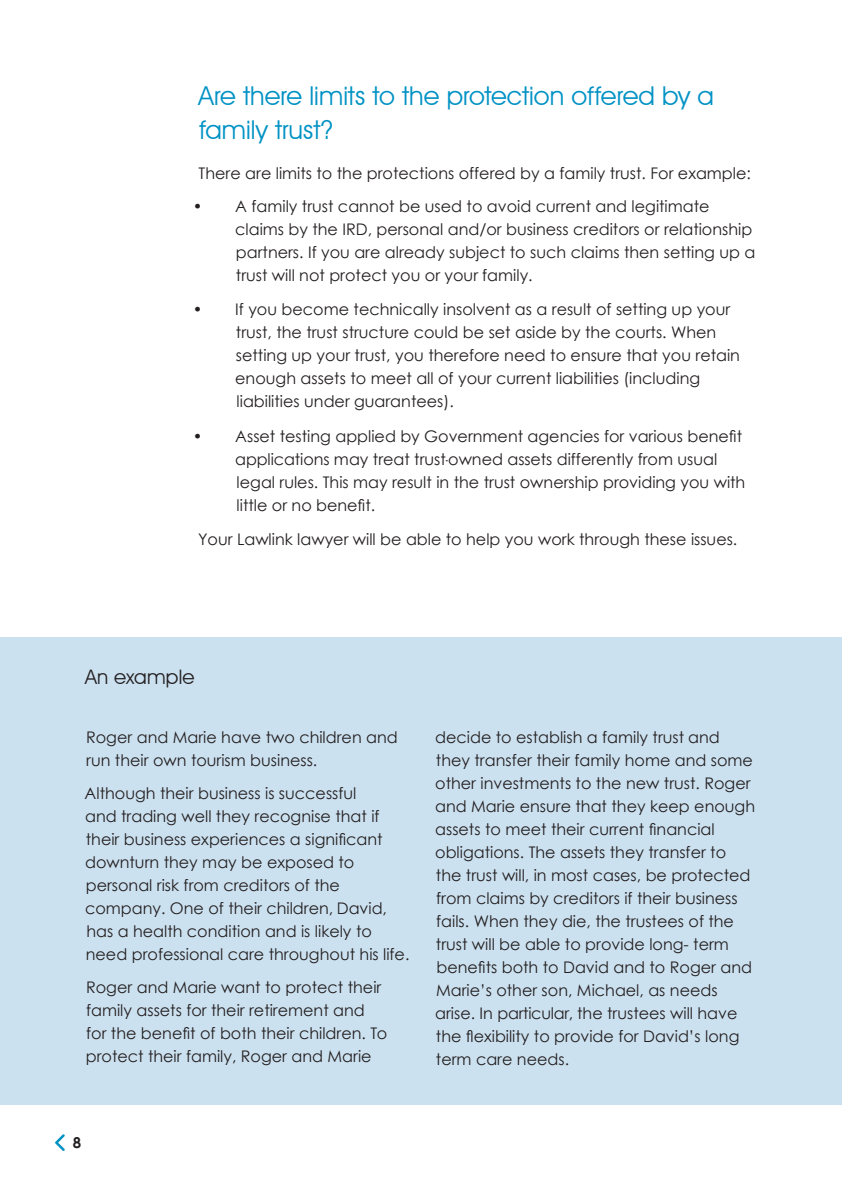
<style>
.page{position:relative;width:842px;height:1191px;background:#fff}
.page>*{position:absolute;margin:0;border:0;box-sizing:border-box;transform-origin:0 0}
.BODYTEXT_HEAD{font:26px/34px "Avant Garde IT Cby BT";color:#0092c4}
.An_Example_heading{font:20px "Avant Garde IT Cby BT";letter-spacing:.01em;color:#231f20}
.Body_Text{font:16px/23px "Century Gothic";color:#231f20}
.Bullet{font:16px/23px "Century Gothic";color:#231f20}
.Pa12{font:16px "Century Gothic";color:#231f20}
.t1{font:700 15px "Century Gothic";color:#231f20}
</style>
<div class="page">
<div style="left:0;top:637px;width:842px;height:467px;background:#cce1f0"></div>
<svg style="left:55px;top:1134px;width:10px;height:17px"></svg>
<p class="BODYTEXT_HEAD" style="left:198px;top:78px;width:517px">Are there limits to the protection offered by a family trust?</p>
<p class="Pa12" style="left:199px;top:162px;width:554px">There are limits to the protections offered by a family trust. For example:</p>
<p class="Bullet" style="left:235px;top:194px;width:522px;text-indent:-42px">• A family trust cannot be used to avoid current and legitimate claims by the IRD, personal and/or business creditors or relationship partners. If you are already subject to such claims then setting up a trust will not protect you or your family.</p>
<p class="Bullet" style="left:235px;top:298px;width:506px;text-indent:-42px">• If you become technically insolvent as a result of setting up your trust, the trust structure could be set aside by the courts. When setting up your trust, you therefore need to ensure that you retain enough assets to meet all of your current liabilities (including liabilities under guarantees).</p>
<p class="Bullet" style="left:235px;top:424px;width:512px;text-indent:-42px">• Asset testing applied by Government agencies for various benefit applications may treat trust‑owned assets differently from usual legal rules. This may result in the trust ownership providing you with little or no benefit.</p>
<p class="Body_Text" style="left:198px;top:527px;width:541px">Your Lawlink lawyer will be able to help you work through these issues.</p>
<p class="An_Example_heading" style="left:85px;top:665px;width:111px">An example</p>
<p class="Body_Text" style="left:86px;top:725px;width:313px">Roger and Marie have two children and run their own tourism business.</p>
<p class="Body_Text" style="left:85px;top:781px;width:326px">Although their business is successful<br>and trading well they recognise that if their business experiences a significant downturn they may be exposed to personal risk from creditors of the company. One of their children, David, has a health condition and is likely to need professional care throughout his life.</p>
<p class="Body_Text" style="left:86px;top:975px;width:303px">Roger and Marie want to protect their family assets for their retirement and for the benefit of both their children. To protect their family, Roger and Marie</p>
<p class="Body_Text" style="left:435px;top:725px;width:321px">decide to establish a family trust and they transfer their family home and some other investments to the new trust. Roger and Marie ensure that they keep enough assets to meet their current financial obligations. The assets they transfer to the trust will, in most cases, be protected from claims by creditors if their business fails. When they die, the trustees of the trust will be able to provide long- term benefits both to David and to Roger and Marie’s other son, Michael, as needs arise. In particular, the trustees will have the flexibility to provide for David’s long term care needs.</p>
<p class="t1" style="left:73px;top:1131px;width:10px">8</p>
</div>
